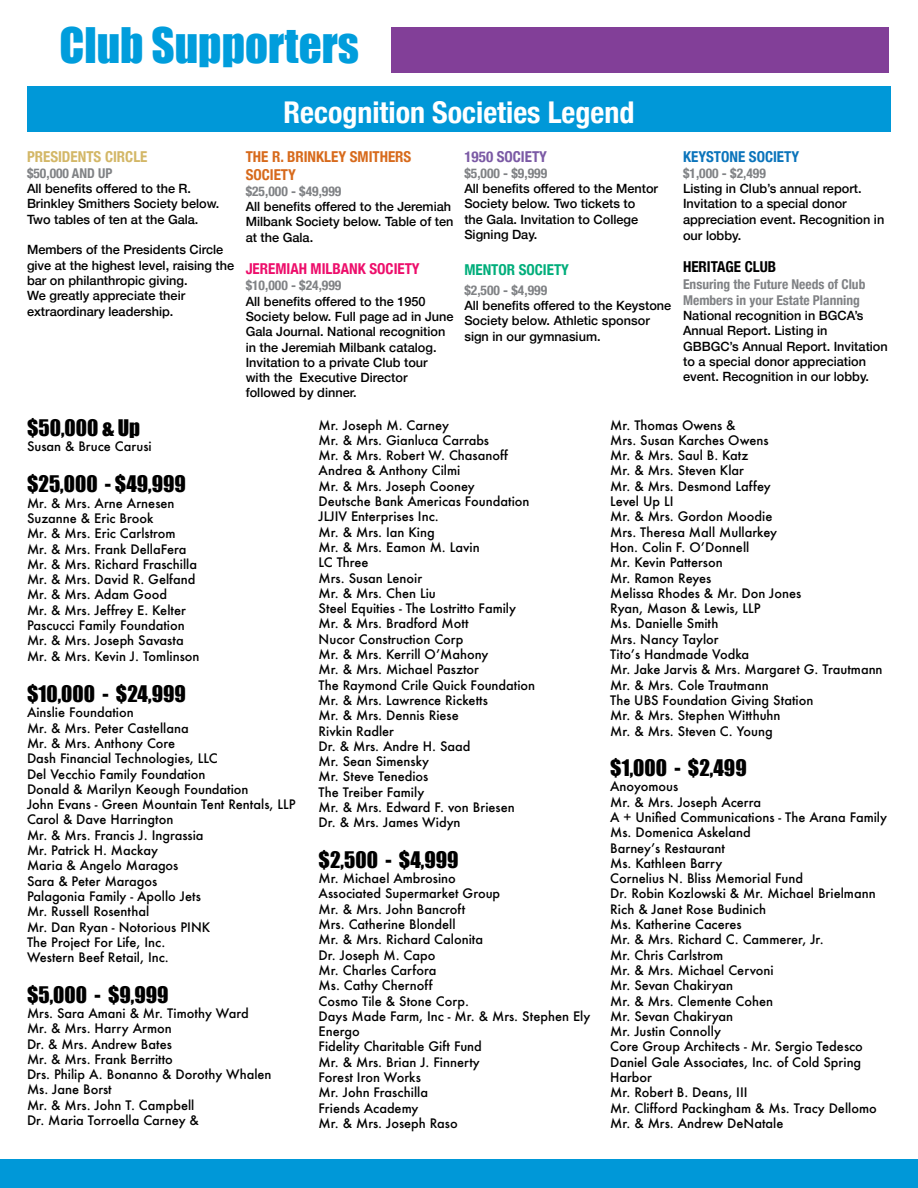
<style>
.page{position:relative;width:918px;height:1188px;background:#fff}
.page>*{position:absolute;margin:0;border:0;box-sizing:border-box;transform-origin:0 0}
.t1{font:45px "Impact";color:#009ddc}
.t2{font:700 condensed 30px "Helvetica Neue";color:#fff}
.t3{font:21px "Impact";color:#000}
.t4{font:700 condensed 15px/18px "Helvetica Neue";color:#d76a1c}
.t5{font:700 condensed 15px "Helvetica Neue";color:#ed0e6b}
.t6{font:700 condensed 15px "Helvetica Neue";color:#d3b767}
.t7{font:700 condensed 15px "Helvetica Neue";color:#0b74bb}
.t8{font:700 condensed 15px "Helvetica Neue";color:#00ae7b}
.t9{font:700 condensed 15px "Helvetica Neue";color:#000}
.t10{font:700 condensed 15px "Helvetica Neue";color:#7b5aa5}
.t11{font:700 condensed 13.5px/16.2px "Helvetica Neue";color:#808285}
.t12{font:500 12.75px/15.3px "Futura";color:#000}
.t13{font:500 12.75px/15.3px "Helvetica Neue";color:#000}
</style>
<div class="page">
<div style="left:0;top:1159px;width:918px;height:29px;background:#0098d8"></div>
<div style="left:392px;top:27px;width:497px;height:45px;background:#823f98"></div>
<div style="left:27px;top:86px;width:864px;height:46px;background:#0098d8"></div>
<h1 class="t1" style="left:60px;top:10px;width:301px">Club Supporters</h1>
<p class="t6" style="left:27px;top:144px;width:122px">PRESIDENTS CIRCLE</p>
<p class="t11" style="left:27px;top:164px;width:87px">$50,000 AND UP</p>
<p class="t13" style="left:27px;top:180px;width:194px">All benefits offered to the R.<br>Brinkley Smithers Society below.<br>Two tables of ten at the Gala.</p>
<p class="t13" style="left:27px;top:241px;width:209px">Members of the Presidents Circle give at the highest level, raising the bar on philanthropic giving.<br>We greatly appreciate their extraordinary leadership.</p>
<h2 class="t2" style="left:284px;top:88px;width:352px">Recognition Societies Legend</h2>
<p class="t4" style="left:246px;top:146px;width:167px">THE R. BRINKLEY SMITHERS<br>SOCIETY</p>
<p class="t11" style="left:246px;top:182px;width:97px">$25,000 - $49,999</p>
<p class="t13" style="left:246px;top:198px;width:209px">All benefits offered to the Jeremiah<br>Milbank Society below. Table of ten at the Gala.</p>
<p class="t5" style="left:246px;top:256px;width:176px">JEREMIAH MILBANK SOCIETY</p>
<p class="t11" style="left:246px;top:277px;width:97px">$10,000 - $24,999</p>
<p class="t13" style="left:246px;top:292px;width:209px">All benefits offered to the 1950<br>Society below. Full page ad in June<br>Gala Journal. National recognition in the Jeremiah Milbank catalog.<br>Invitation to a private Club tour with the Executive Director followed by dinner.</p>
<p class="t10" style="left:464px;top:144px;width:84px">1950 SOCIETY</p>
<p class="t11" style="left:464px;top:164px;width:84px">$5,000 - $9,999</p>
<p class="t13" style="left:464px;top:180px;width:195px">All benefits offered to the Mentor<br>Society below. Two tickets to<br>the Gala. Invitation to College<br>Signing Day.</p>
<p class="t8" style="left:464px;top:257px;width:106px">MENTOR SOCIETY</p>
<p class="t11" style="left:464px;top:281px;width:84px">$2,500 - $4,999</p>
<p class="t13" style="left:464px;top:297px;width:208px">All benefits offered to the Keystone<br>Society below. Athletic sponsor sign in our gymnasium.</p>
<p class="t7" style="left:683px;top:144px;width:118px">KEYSTONE SOCIETY</p>
<p class="t11" style="left:683px;top:164px;width:84px">$1,000 - $2,499</p>
<p class="t13" style="left:683px;top:180px;width:203px">Listing in Club’s annual report.<br>Invitation to a special donor appreciation event. Recognition in our lobby.</p>
<p class="t9" style="left:683px;top:255px;width:95px">HERITAGE CLUB</p>
<p class="t11" style="left:683px;top:275px;width:184px">Ensuring the Future Needs of Club<br>Members in your Estate Planning</p>
<p class="t13" style="left:683px;top:307px;width:206px">National recognition in BGCA’s<br>Annual Report. Listing in<br>GBBGC’s Annual Report. Invitation to a special donor appreciation event. Recognition in our lobby.</p>
<h3 class="t3" style="left:27px;top:411px;width:115px">$50,000 &amp; Up</h3>
<p class="t12" style="left:27px;top:438px;width:126px">Susan &amp; Bruce Carusi</p>
<h3 class="t3" style="left:27px;top:468px;width:160px">$25,000 - $49,999</h3>
<p class="t12" style="left:27px;top:495px;width:174px">Mr. &amp; Mrs. Arne Arnesen<br>Suzanne &amp; Eric Brook<br>Mr. &amp; Mrs. Eric Carlstrom<br>Mr. &amp; Mrs. Frank DellaFera<br>Mr. &amp; Mrs. Richard Fraschilla<br>Mr. &amp; Mrs. David R. Gelfand<br>Mr. &amp; Mrs. Adam Good<br>Mr. &amp; Mrs. Jeffrey E. Kelter<br>Pascucci Family Foundation<br>Mr. &amp; Mrs. Joseph Savasta<br>Mr. &amp; Mrs. Kevin J. Tomlinson</p>
<h3 class="t3" style="left:27px;top:678px;width:160px">$10,000 - $24,999</h3>
<p class="t12" style="left:27px;top:705px;width:270px">Ainslie Foundation<br>Mr. &amp; Mrs. Peter Castellana<br>Mr. &amp; Mrs. Anthony Core<br>Dash Financial Technologies, LLC<br>Del Vecchio Family Foundation<br>Donald &amp; Marilyn Keough Foundation<br>John Evans - Green Mountain Tent Rentals, LLP<br>Carol &amp; Dave Harrington<br>Mr. &amp; Mrs. Francis J. Ingrassia<br>Mr. Patrick H. Mackay<br>Maria &amp; Angelo Maragos<br>Sara &amp; Peter Maragos<br>Palagonia Family - Apollo Jets<br>Mr. Russell Rosenthal<br>Mr. Dan Ryan - Notorious PINK<br>The Project For Life, Inc.<br>Western Beef Retail, Inc.</p>
<h3 class="t3" style="left:27px;top:978px;width:143px">$5,000 - $9,999</h3>
<p class="t12" style="left:27px;top:1005px;width:246px">Mrs. Sara Amani &amp; Mr. Timothy Ward<br>Mr. &amp; Mrs. Harry Armon<br>Dr. &amp; Mrs. Andrew Bates<br>Mr. &amp; Mrs. Frank Berritto<br>Drs. Philip A. Bonanno &amp; Dorothy Whalen<br>Ms. Jane Borst<br>Mr. &amp; Mrs. John T. Campbell<br>Dr. Maria Torroella Carney &amp;</p>
<p class="t12" style="left:319px;top:417px;width:218px">Mr. Joseph M. Carney<br>Mr. &amp; Mrs. Gianluca Carrabs<br>Mr. &amp; Mrs. Robert W. Chasanoff<br>Andrea &amp; Anthony Cilmi<br>Mr. &amp; Mrs. Joseph Cooney<br>Deutsche Bank Americas Foundation<br>JLJIV Enterprises Inc.<br>Mr. &amp; Mrs. Ian King<br>Mr. &amp; Mrs. Eamon M. Lavin<br>LC Three<br>Mrs. Susan Lenoir<br>Mr. &amp; Mrs. Chen Liu<br>Steel Equities - The Lostritto Family<br>Mr. &amp; Mrs. Bradford Mott<br>Nucor Construction Corp<br>Mr. &amp; Mrs. Kerrill O’Mahony<br>Mr. &amp; Mrs. Michael Pasztor<br>The Raymond Crile Quick Foundation<br>Mr. &amp; Mrs. Lawrence Ricketts<br>Mr. &amp; Mrs. Dennis Riese<br>Rivkin Radler<br>Dr. &amp; Mrs. Andre H. Saad<br>Mr. Sean Simensky<br>Mr. Steve Tenedios<br>The Treiber Family<br>Mr. &amp; Mrs. Edward F. von Briesen<br>Dr. &amp; Mrs. James Widyn</p>
<h3 class="t3" style="left:319px;top:843px;width:141px">$2,500 - $4,999</h3>
<p class="t12" style="left:319px;top:871px;width:273px">Mr. Michael Ambrosino<br>Associated Supermarket Group<br>Mr. &amp; Mrs. John Bancroft<br>Mrs. Catherine Blondell<br>Mr. &amp; Mrs. Richard Calonita<br>Dr. Joseph M. Capo<br>Mr. Charles Carfora<br>Ms. Cathy Chernoff<br>Cosmo Tile &amp; Stone Corp.<br>Days Made Farm, Inc - Mr. &amp; Mrs. Stephen Ely<br>Energo<br>Fidelity Charitable Gift Fund<br>Mr. &amp; Mrs. Brian J. Finnerty<br>Forest Iron Works<br>Mr. John Fraschilla<br>Friends Academy<br>Mr. &amp; Mrs. Joseph Raso</p>
<p class="t12" style="left:610px;top:417px;width:274px">Mr. Thomas Owens &amp;<br>Mrs. Susan Karches Owens<br>Mr. &amp; Mrs. Saul B. Katz<br>Mr. &amp; Mrs. Steven Klar<br>Mr. &amp; Mrs. Desmond Laffey<br>Level Up LI<br>Mr. &amp; Mrs. Gordon Moodie<br>Mrs. Theresa Mall Mullarkey<br>Hon. Colin F. O’Donnell<br>Mr. Kevin Patterson<br>Mr. Ramon Reyes<br>Melissa Rhodes &amp; Mr. Don Jones<br>Ryan, Mason &amp; Lewis, LLP<br>Ms. Danielle Smith<br>Mrs. Nancy Taylor<br>Tito’s Handmade Vodka<br>Mr. Jake Jarvis &amp; Mrs. Margaret G. Trautmann<br>Mr. &amp; Mrs. Cole Trautmann<br>The UBS Foundation Giving Station<br>Mr. &amp; Mrs. Stephen Witthuhn<br>Mr. &amp; Mrs. Steven C. Young</p>
<h3 class="t3" style="left:610px;top:752px;width:138px">$1,000 - $2,499</h3>
<p class="t12" style="left:610px;top:779px;width:278px">Anoyomous<br>Mr. &amp; Mrs. Joseph Acerra<br>A + Unified Communications - The Arana Family<br>Ms. Domenica Askeland<br>Barney’s Restaurant<br>Ms. Kathleen Barry<br>Cornelius N. Bliss Memorial Fund<br>Dr. Robin Kozlowski &amp; Mr. Michael Brielmann<br>Rich &amp; Janet Rose Budinich<br>Ms. Katherine Caceres<br>Mr. &amp; Mrs. Richard C. Cammerer, Jr.<br>Mr. Chris Carlstrom<br>Mr. &amp; Mrs. Michael Cervoni<br>Mr. Sevan Chakiryan<br>Mr. &amp; Mrs. Clemente Cohen<br>Mr. Sevan Chakiryan<br>Mr. Justin Connolly<br>Core Group Architects - Mr. Sergio Tedesco<br>Daniel Gale Associates, Inc. of Cold Spring<br>Harbor<br>Mr. Robert B. Deans, III<br>Mr. Clifford Packingham &amp; Ms. Tracy Dellomo<br>Mr. &amp; Mrs. Andrew DeNatale</p>
</div>
